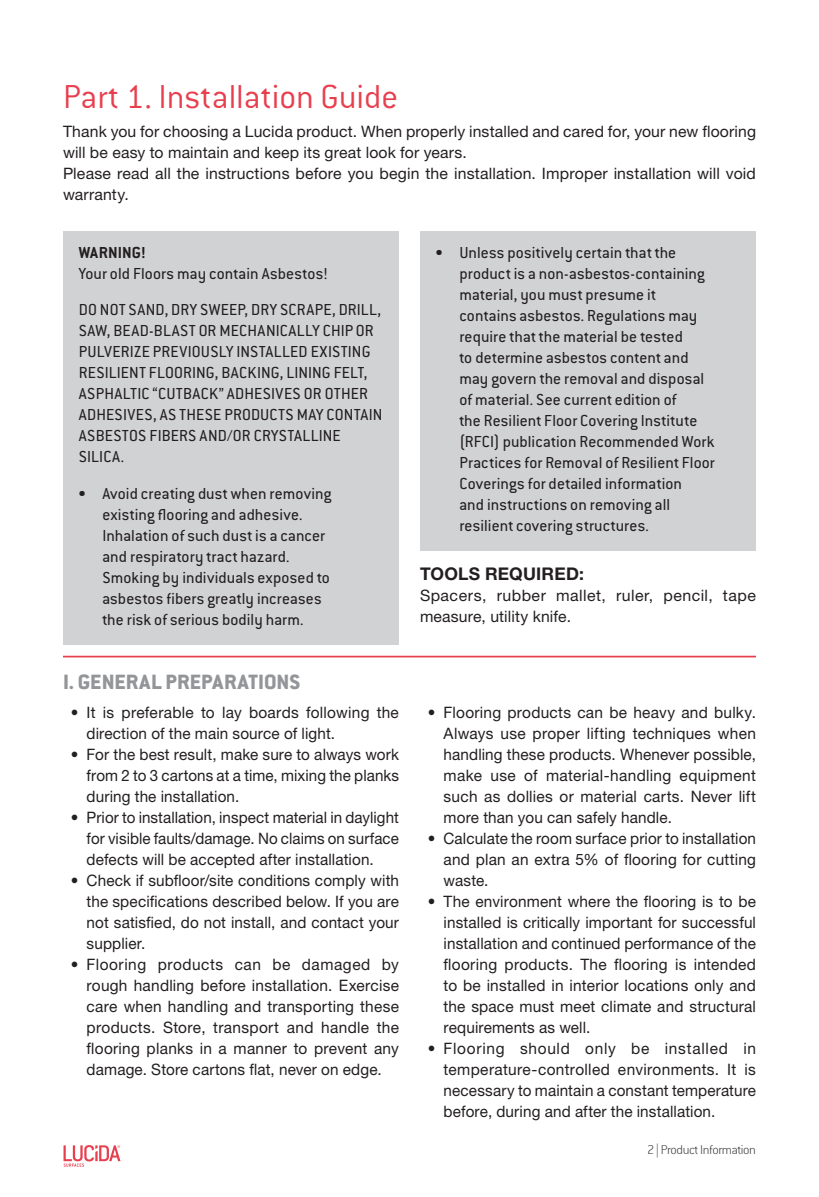
<style>
.page{position:relative;width:819px;height:1197px;background:#fff}
.page>*{position:absolute;margin:0;border:0;box-sizing:border-box;transform-origin:0 0}
.Section_Title{font:300 36.4px "Conduit ITC Std";color:#e83f4f}
.Heading{font:800 22.75px "Conduit ITC Std";color:#939598}
.Notice_Body{font:17.5px/21px "Conduit ITC Std";letter-spacing:.01em;color:#231f20}
.Body_Titles{font:700 17.5px "Helvetica Neue LT Std";letter-spacing:.01em;color:#231f20}
.Notice_Head{font:700 17.5px "Conduit ITC Std";color:#231f20}
.Body_1{font:15.75px/21px "Helvetica Neue LT Std";letter-spacing:.01em;color:#231f20;text-align:justify}
.t1{font:200 14px "Conduit ITC Std";letter-spacing:-.025em;color:#3a3a3a}
</style>
<div class="page">
<svg style="left:64px;top:1145px;width:56px;height:22px"></svg>
<div style="left:63px;top:231px;width:336px;height:46px;background:#d1d2d4"></div>
<div style="left:63px;top:252px;width:336px;height:46px;background:#d1d2d4"></div>
<div style="left:63px;top:289px;width:336px;height:193px;background:#d1d2d4"></div>
<div style="left:63px;top:472px;width:336px;height:173px;background:#d1d2d4"></div>
<div style="left:420px;top:231px;width:336px;height:319px;background:#d1d2d4"></div>
<hr style="left:63px;top:656px;width:693px;height:1px;background:#e83f4f">
<p class="Section_Title" style="left:63px;top:75px;width:337px">Part 1. Installation Guide</p>
<p class="Body_1" style="left:63px;top:121px;width:695px">Thank you for choosing a Lucida product. When properly installed and cared for, your new flooring will be easy to maintain and keep its great look for years.</p>
<p class="Body_1" style="left:63px;top:163px;width:695px">Please read all the instructions before you begin the installation. Improper installation will void warranty.</p>
<p class="Notice_Head" style="left:79px;top:242px;width:69px">WARNING!</p>
<p class="Notice_Body" style="left:79px;top:262px;width:251px">Your old Floors may contain Asbestos!</p>
<p class="Notice_Body" style="left:79px;top:299px;width:305px">DO NOT SAND, DRY SWEEP, DRY SCRAPE, DRILL, SAW, BEAD-BLAST OR MECHANICALLY CHIP OR PULVERIZE PREVIOUSLY INSTALLED EXISTING RESILIENT FLOORING, BACKING, LINING FELT, ASPHALTIC “CUTBACK” ADHESIVES OR OTHER ADHESIVES, AS THESE PRODUCTS MAY CONTAIN ASBESTOS FIBERS AND/OR CRYSTALLINE SILICA.</p>
<p class="Notice_Body" style="left:102px;top:483px;width:231px;text-indent:-24px">• Avoid creating dust when removing existing flooring and adhesive.<br>Inhalation of such dust is a cancer and respiratory tract hazard.<br>Smoking by individuals exposed to asbestos fibers greatly increases the risk of serious bodily harm.</p>
<p class="Heading" style="left:63px;top:668px;width:239px">I. GENERAL PREPARATIONS</p>
<p class="Body_1" style="left:87px;top:702px;width:314px;text-indent:-16px">• It is preferable to lay boards following the direction of the main source of light.</p>
<p class="Body_1" style="left:87px;top:744px;width:314px;text-indent:-16px">• For the best result, make sure to always work from 2 to 3 cartons at a time, mixing the planks during the installation.</p>
<p class="Body_1" style="left:87px;top:807px;width:314px;text-indent:-16px">• Prior to installation, inspect material in daylight for visible faults/damage. No claims on surface defects will be accepted after installation.</p>
<p class="Body_1" style="left:87px;top:870px;width:314px;text-indent:-16px">• Check if subfloor/site conditions comply with the specifications described below. If you are not satisfied, do not install, and contact your supplier.</p>
<p class="Body_1" style="left:87px;top:954px;width:314px;text-indent:-16px">• Flooring products can be damaged by rough handling before installation. Exercise care when handling and transporting these products. Store, transport and handle the flooring planks in a manner to prevent any damage. Store cartons flat, never on edge.</p>
<p class="Notice_Body" style="left:459px;top:241px;width:257px;text-indent:-24px">• Unless positively certain that the product is a non-asbestos-containing material, you must presume it contains asbestos. Regulations may require that the material be tested<br>to determine asbestos content and may govern the removal and disposal of material. See current edition of<br>the Resilient Floor Covering Institute (RFCI) publication Recommended Work Practices for Removal of Resilient Floor Coverings for detailed information<br>and instructions on removing all resilient covering structures.</p>
<p class="Body_Titles" style="left:420px;top:563px;width:166px">TOOLS REQUIRED:</p>
<p class="Body_1" style="left:420px;top:585px;width:337px">Spacers, rubber mallet, ruler, pencil, tape measure, utility knife.</p>
<p class="Body_1" style="left:444px;top:702px;width:314px;text-indent:-16px">• Flooring products can be heavy and bulky.<br>Always use proper lifting techniques when handling these products. Whenever possible, make use of material-handling equipment such as dollies or material carts. Never lift more than you can safely handle.</p>
<p class="Body_1" style="left:444px;top:828px;width:314px;text-indent:-16px">• Calculate the room surface prior to installation and plan an extra 5% of flooring for cutting waste.</p>
<p class="Body_1" style="left:444px;top:891px;width:314px;text-indent:-16px">• The environment where the flooring is to be installed is critically important for successful installation and continued performance of the flooring products. The flooring is intended to be installed in interior locations only and the space must meet climate and structural requirements as well.</p>
<p class="Body_1" style="left:444px;top:1038px;width:314px;text-indent:-16px">• Flooring should only be installed in temperature-controlled environments. It is necessary to maintain a constant temperature before, during and after the installation.</p>
<p class="t1" style="left:647px;top:1141px;width:110px">2 | Product Information</p>
</div>
